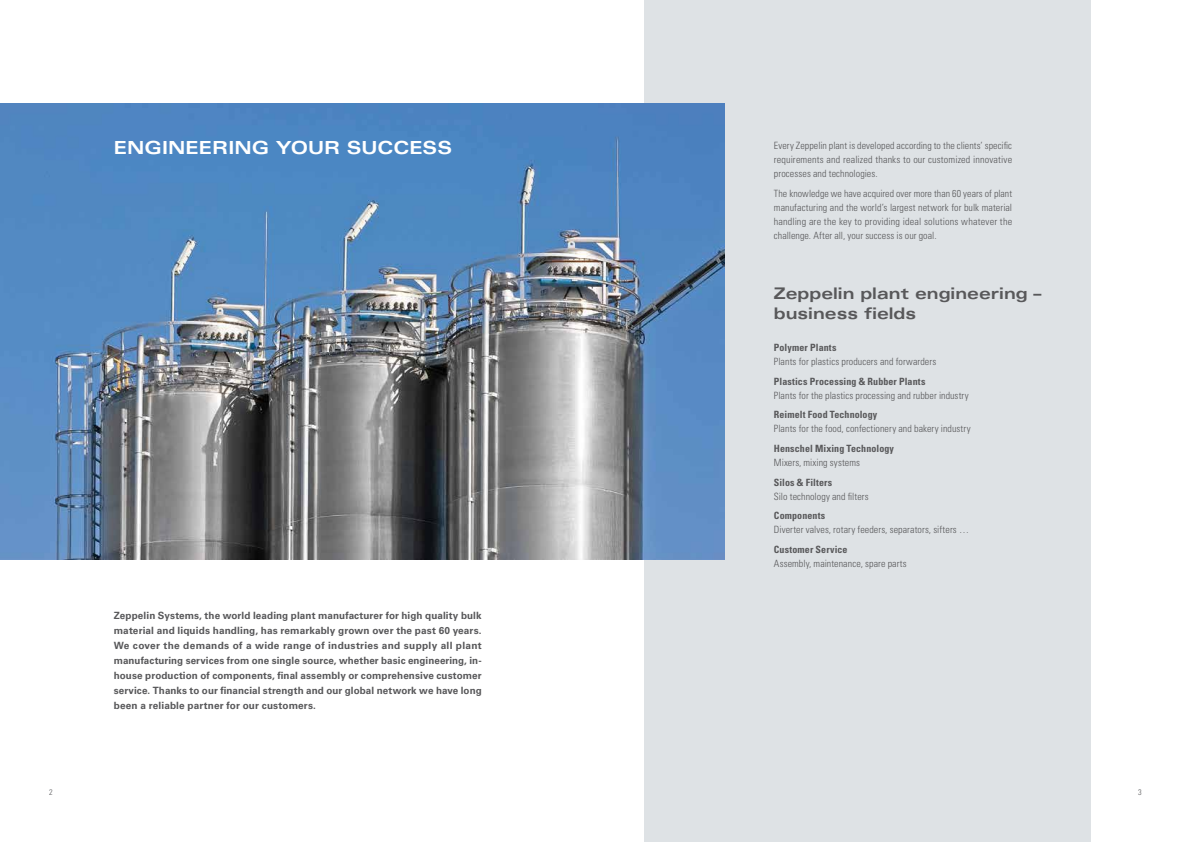
<style>
.page{position:relative;width:1191px;height:842px;background:#fff}
.page>*{position:absolute;margin:0;border:0;box-sizing:border-box;transform-origin:0 0}
.t1{font:700 expanded 18px "Univers LT Std";letter-spacing:-.005em;color:#fff}
.t2{font:700 expanded 16px/20px "Univers LT Std";color:#58585a}
.t3{font:300 condensed 10px/14px "Univers LT Std";letter-spacing:.01em;color:#58585a;text-align:justify}
.t4{font:700 10px/15px "Univers LT Std";letter-spacing:.01em;color:#58585a;text-align:justify}
.t5{font:700 condensed 10px "Univers LT Std";letter-spacing:.01em;color:#58585a}
.t6{font:300 condensed 8px "Univers LT Std";color:#58585a}
</style>
<div class="page">
<div style="left:644px;top:0;width:447px;height:842px;background:#dee2e5"></div>
<img style="left:0;top:104px;width:724px;height:455px">
<h1 class="t1" style="left:114px;top:138px;width:340px">ENGINEERING YOUR SUCCESS</h1>
<p class="t3" style="left:774px;top:138px;width:240px">Every Zeppelin plant is developed according to the clients’ specific requirements and realized thanks to our customized innovative processes and technologies.</p>
<p class="t3" style="left:774px;top:186px;width:240px">The knowledge we have acquired over more than 60 years of plant manufacturing and the world’s largest network for bulk material handling are the key to providing ideal solutions whatever the challenge. After all, your success is our goal.</p>
<h2 class="t2" style="left:774px;top:284px;width:269px">Zeppelin plant engineering – business fields</h2>
<p class="t4" style="left:114px;top:608px;width:369px">Zeppelin Systems, the world leading plant manufacturer for high quality bulk material and liquids handling, has remarkably grown over the past 60 years.<br>We cover the demands of a wide range of industries and supply all plant manufacturing services from one single source, whether basic engineering, in&shy;house production of components, final assembly or comprehensive customer service. Thanks to our financial strength and our global network we have long been a reliable partner for our customers.</p>
<p class="t5" style="left:774px;top:341px;width:64px">Polymer Plants</p>
<p class="t3" style="left:774px;top:354px;width:164px">Plants for plastics producers and forwarders</p>
<p class="t5" style="left:774px;top:375px;width:153px">Plastics Processing &amp; Rubber Plants</p>
<p class="t3" style="left:774px;top:388px;width:196px">Plants for the plastics processing and rubber industry</p>
<p class="t5" style="left:774px;top:409px;width:105px">Reimelt Food Technology</p>
<p class="t3" style="left:774px;top:422px;width:198px">Plants for the food, confectionery and bakery industry</p>
<p class="t5" style="left:774px;top:442px;width:122px">Henschel Mixing Technology</p>
<p class="t3" style="left:774px;top:455px;width:88px">Mixers, mixing systems</p>
<p class="t5" style="left:774px;top:476px;width:60px">Silos &amp; Filters</p>
<p class="t3" style="left:774px;top:489px;width:96px">Silo technology and filters</p>
<p class="t5" style="left:774px;top:510px;width:53px">Components</p>
<p class="t3" style="left:774px;top:523px;width:197px">Diverter valves, rotary feeders, separators, sifters …</p>
<p class="t5" style="left:774px;top:543px;width:75px">Customer Service</p>
<p class="t3" style="left:774px;top:556px;width:134px">Assembly, maintenance, spare parts</p>
<p class="t6" style="left:49px;top:788px;width:5px">2</p>
<p class="t6" style="left:1138px;top:788px;width:5px">3</p>
</div>
